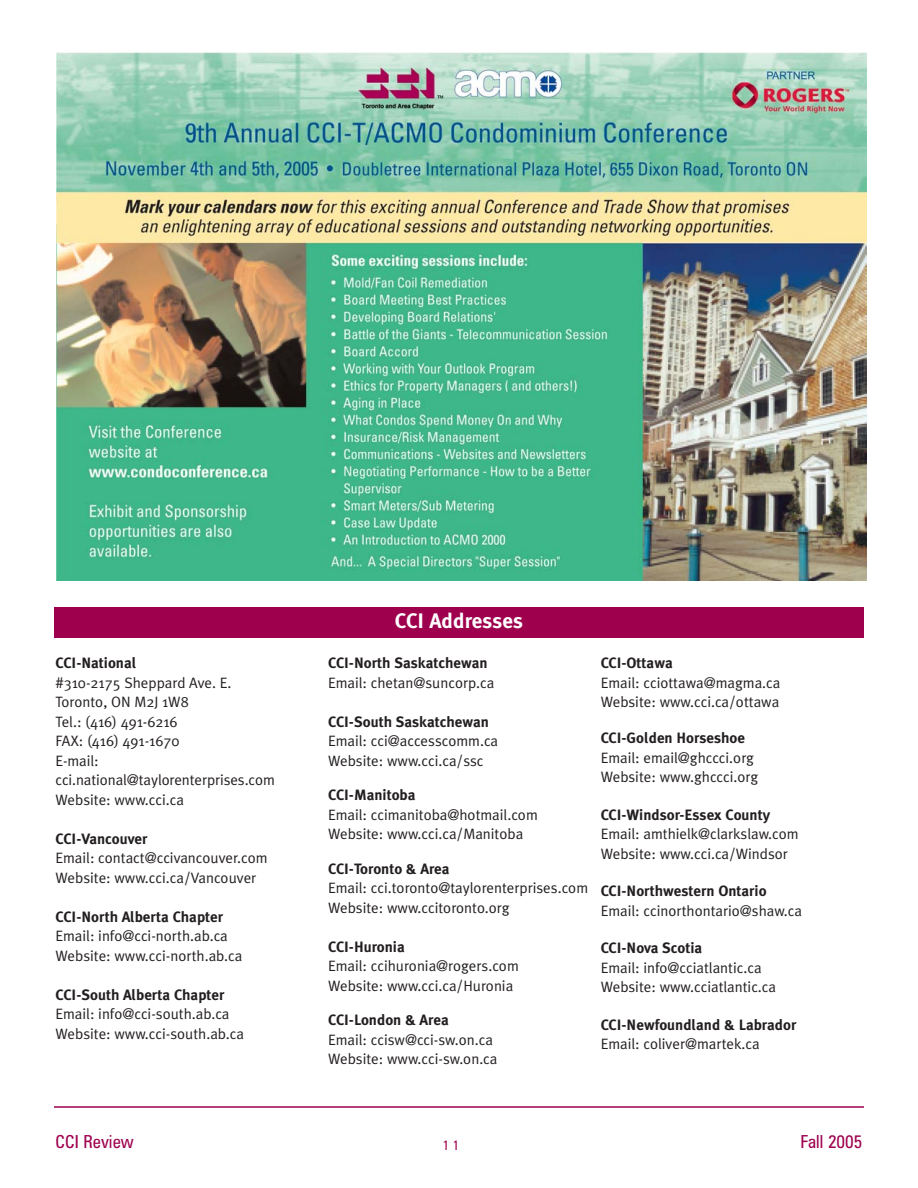
<style>
.page{position:relative;width:918px;height:1188px;background:#fff}
.page>*{position:absolute;margin:0;border:0;box-sizing:border-box;transform-origin:0 0}
.t1{font:700 21px "Meta Plus";color:#fff}
.t2{font:condensed 18px "Zurich BT";color:#9e004e}
.t3{font:15px/19.5px "Meta Plus Normal";color:#231f20}
.t4{font:700 15px "Meta Plus";color:#231f20}
.t5{font:condensed 13.5px "Zurich BT";color:#9e004e}
</style>
<div class="page">
<hr style="left:54px;top:1106px;width:810px;height:2px;background:#9e004e">
<img style="left:57px;top:53px;width:810px;height:528px">
<div style="left:54px;top:607px;width:810px;height:31px;background:#9e004e"></div>
<p class="t4" style="left:56px;top:658px;width:82px">CCI-National</p>
<p class="t3" style="left:56px;top:674px;width:221px">#310-2175 Sheppard Ave. E.<br>Toronto, ON M2J 1W8<br>Tel.: (416) 491-6216<br>FAX: (416) 491-1670<br>E-mail: cci.national@taylorenterprises.com<br>Website: www.cci.ca</p>
<p class="t4" style="left:56px;top:833px;width:94px">CCI-Vancouver</p>
<p class="t3" style="left:56px;top:850px;width:214px">Email: contact@ccivancouver.com<br>Website: www.cci.ca/Vancouver</p>
<p class="t4" style="left:56px;top:911px;width:169px">CCI-North Alberta Chapter</p>
<p class="t3" style="left:56px;top:928px;width:188px">Email: info@cci-north.ab.ca<br>Website: www.cci-north.ab.ca</p>
<p class="t4" style="left:56px;top:989px;width:170px">CCI-South Alberta Chapter</p>
<p class="t3" style="left:56px;top:1006px;width:190px">Email: info@cci-south.ab.ca<br>Website: www.cci-south.ab.ca</p>
<h1 class="t1" style="left:395px;top:614px;width:130px">CCI Addresses</h1>
<p class="t4" style="left:328px;top:658px;width:161px">CCI-North Saskatchewan</p>
<p class="t3" style="left:328px;top:674px;width:168px">Email: chetan@suncorp.ca</p>
<p class="t4" style="left:328px;top:716px;width:162px">CCI-South Saskatchewan</p>
<p class="t3" style="left:328px;top:733px;width:172px">Email: cci@accesscomm.ca<br>Website: www.cci.ca/ssc</p>
<p class="t4" style="left:328px;top:790px;width:89px">CCI-Manitoba</p>
<p class="t3" style="left:328px;top:806px;width:211px">Email: ccimanitoba@hotmail.com<br>Website: www.cci.ca/Manitoba</p>
<p class="t4" style="left:328px;top:863px;width:123px">CCI-Toronto &amp; Area</p>
<p class="t3" style="left:328px;top:880px;width:262px">Email: cci.toronto@taylorenterprises.com<br>Website: www.ccitoronto.org</p>
<p class="t4" style="left:328px;top:941px;width:78px">CCI-Huronia</p>
<p class="t3" style="left:328px;top:958px;width:192px">Email: ccihuronia@rogers.com<br>Website: www.cci.ca/Huronia</p>
<p class="t4" style="left:328px;top:1015px;width:122px">CCI-London &amp; Area</p>
<p class="t3" style="left:328px;top:1031px;width:171px">Email: ccisw@cci-sw.on.ca<br>Website: www.cci-sw.on.ca</p>
<p class="t4" style="left:601px;top:658px;width:74px">CCI-Ottawa</p>
<p class="t3" style="left:601px;top:674px;width:181px">Email: cciottawa@magma.ca<br>Website: www.cci.ca/ottawa</p>
<p class="t4" style="left:601px;top:733px;width:146px">CCI-Golden Horseshoe</p>
<p class="t3" style="left:601px;top:749px;width:159px">Email: email@ghccci.org<br>Website: www.ghccci.org</p>
<p class="t4" style="left:601px;top:809px;width:171px">CCI-Windsor-Essex County</p>
<p class="t3" style="left:601px;top:826px;width:200px">Email: amthielk@clarkslaw.com<br>Website: www.cci.ca/Windsor</p>
<p class="t4" style="left:601px;top:886px;width:167px">CCI-Northwestern Ontario</p>
<p class="t3" style="left:601px;top:902px;width:203px">Email: ccinorthontario@shaw.ca</p>
<p class="t4" style="left:601px;top:943px;width:103px">CCI-Nova Scotia</p>
<p class="t3" style="left:601px;top:959px;width:177px">Email: info@cciatlantic.ca<br>Website: www.cciatlantic.ca</p>
<p class="t4" style="left:601px;top:1019px;width:197px">CCI-Newfoundland &amp; Labrador</p>
<p class="t3" style="left:601px;top:1036px;width:161px">Email: coliver@martek.ca</p>
<p class="t2" style="left:56px;top:1136px;width:80px">CCI Review</p>
<p class="t5" style="left:443px;top:1140px;width:18px">11</p>
<p class="t2" style="left:801px;top:1136px;width:63px">Fall 2005</p>
</div>
